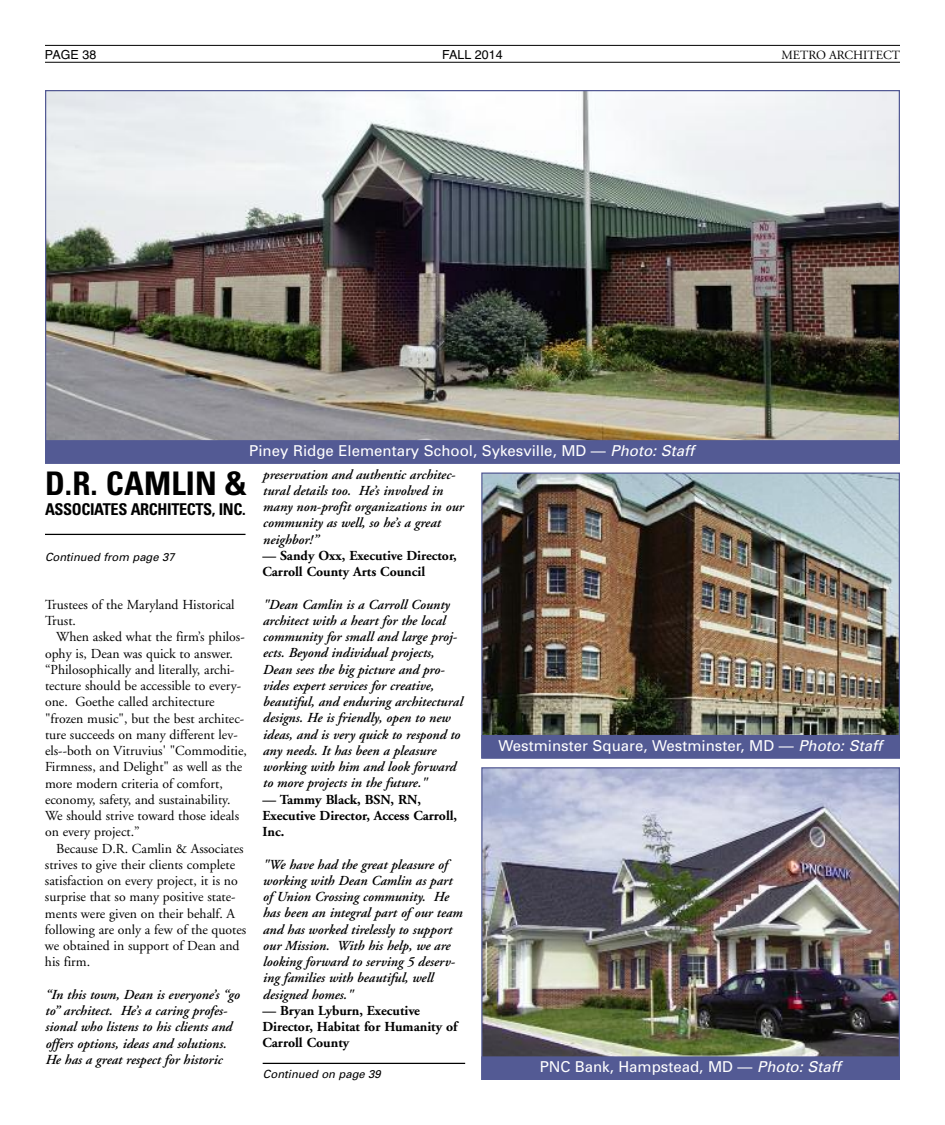
<style>
.page{position:relative;width:945px;height:1125px;background:#fff}
.page>*{position:absolute;margin:0;border:0;box-sizing:border-box;transform-origin:0 0}
.t1{font:700 condensed 32.5px "Univers";letter-spacing:.005em;color:#000}
.t2{font:700 condensed 16.25px "Univers";letter-spacing:-.02em;color:#000}
.t3{font:15px "Univers";color:#fff}
.t4{font:italic 600 13.75px/16.2px "Adobe Garamond";color:#000}
.t5{font:13.75px/16.2px "Adobe Garamond";color:#000}
.t6{font:700 13.75px/16.2px "Adobe Garamond";color:#000}
.t7{font:12.5px "Helvetica";color:#000}
.t8{font:12.5px "Adobe Garamond";color:#000}
.t9{font:italic 11.25px "Univers";color:#000}
.s1{font-style:italic}
</style>
<div class="page">
<hr style="left:45px;top:45px;width:855px;height:1px;background:#000">
<hr style="left:45px;top:62px;width:855px;height:1px;background:#000">
<hr style="left:263px;top:1063px;width:202px;height:1px;background:#000">
<hr style="left:45px;top:534px;width:201px;height:1px;background:#000">
<img style="left:47px;top:92px;width:851px;height:348px">
<div style="left:46px;top:441px;width:853px;height:22px;background:#535a94"></div>
<div style="left:45px;top:440px;width:855px;height:24px;border:1px solid #535a94"></div>
<img style="left:483px;top:769px;width:415px;height:287px">
<div style="left:483px;top:1058px;width:416px;height:21px;background:#535a94"></div>
<div style="left:481px;top:1056px;width:419px;height:24px;border:1px solid #535a94"></div>
<img style="left:483px;top:474px;width:415px;height:261px">
<div style="left:483px;top:736px;width:416px;height:21px;background:#535a94"></div>
<div style="left:481px;top:735px;width:419px;height:24px;border:1px solid #535a94"></div>
<p class="t7" style="left:45px;top:47px;width:53px">PAGE 38</p>
<p class="t7" style="left:442px;top:47px;width:62px">FALL 2014</p>
<p class="t8" style="left:781px;top:50px;width:120px">METRO ARCHITECT</p>
<p class="t3" style="left:249px;top:445px;width:446px">Piney Ridge Elementary School, Sykesville, MD — <span class="s1">Photo: Staff</span></p>
<h1 class="t1" style="left:45px;top:471px;width:203px">D.R. CAMLIN &amp;</h1>
<p class="t2" style="left:45px;top:503px;width:202px">ASSOCIATES ARCHITECTS, INC.</p>
<p class="t9" style="left:45px;top:553px;width:131px">Continued from page 37</p>
<p class="t5" style="left:45px;top:598px;width:191px">Trustees of the Maryland Historical<br>Trust.</p>
<p class="t5" style="left:45px;top:630px;width:204px;text-indent:11px">When asked what the firm’s philos&shy;ophy is, Dean was quick to answer. “Philosophically and literally, archi&shy;tecture should be accessible to every&shy;one. Goethe called architecture "frozen music", but the best architec&shy;ture succeeds on many different lev&shy;els--both on Vitruvius' "Commoditie, Firmness, and Delight" as well as the more modern criteria of comfort, economy, safety, and sustainability.<br>We should strive toward those ideals on every project.”</p>
<p class="t5" style="left:45px;top:841px;width:203px;text-indent:11px">Because D.R. Camlin &amp; Associates strives to give their clients complete satisfaction on every project, it is no surprise that so many positive state&shy;ments were given on their behalf. A following are only a few of the quotes we obtained in support of Dean and his firm.</p>
<p class="t4" style="left:45px;top:988px;width:196px">“In this town, Dean is everyone’s “go to” architect. He’s a caring profes&shy;sional who listens to his clients and offers options, ideas and solutions.<br>He has a great respect for historic</p>
<p class="t4" style="left:263px;top:467px;width:202px">preservation and authentic architec&shy;tural details too. He’s involved in many non-profit organizations in our community as well, so he’s a great neighbor!”</p>
<p class="t6" style="left:263px;top:549px;width:196px">— Sandy Oxx, Executive Director,<br>Carroll County Arts Council</p>
<p class="t4" style="left:263px;top:597px;width:201px">"Dean Camlin is a Carroll County architect with a heart for the local community for small and large proj&shy;ects. Beyond individual projects, Dean sees the big picture and pro&shy;vides expert services for creative, beautiful, and enduring architectural designs. He is friendly, open to new ideas, and is very quick to respond to any needs. It has been a pleasure working with him and look forward to more projects in the future."</p>
<p class="t6" style="left:263px;top:792px;width:196px">— Tammy Black, BSN, RN,<br>Executive Director, Access Carroll,<br>Inc.</p>
<p class="t4" style="left:263px;top:857px;width:201px">"We have had the great pleasure of working with Dean Camlin as part of Union Crossing community. He has been an integral part of our team and has worked tirelessly to support our Mission. With his help, we are looking forward to serving 5 deserv&shy;ing families with beautiful, well designed homes."</p>
<p class="t6" style="left:263px;top:1004px;width:196px">— Bryan Lyburn, Executive<br>Director, Habitat for Humanity of<br>Carroll County</p>
<p class="t9" style="left:263px;top:1070px;width:119px">Continued on page 39</p>
<p class="t3" style="left:499px;top:740px;width:385px">Westminster Square, Westminster, MD — <span class="s1">Photo: Staff</span></p>
<p class="t3" style="left:540px;top:1061px;width:303px">PNC Bank, Hampstead, MD — <span class="s1">Photo: Staff</span></p>
</div>
